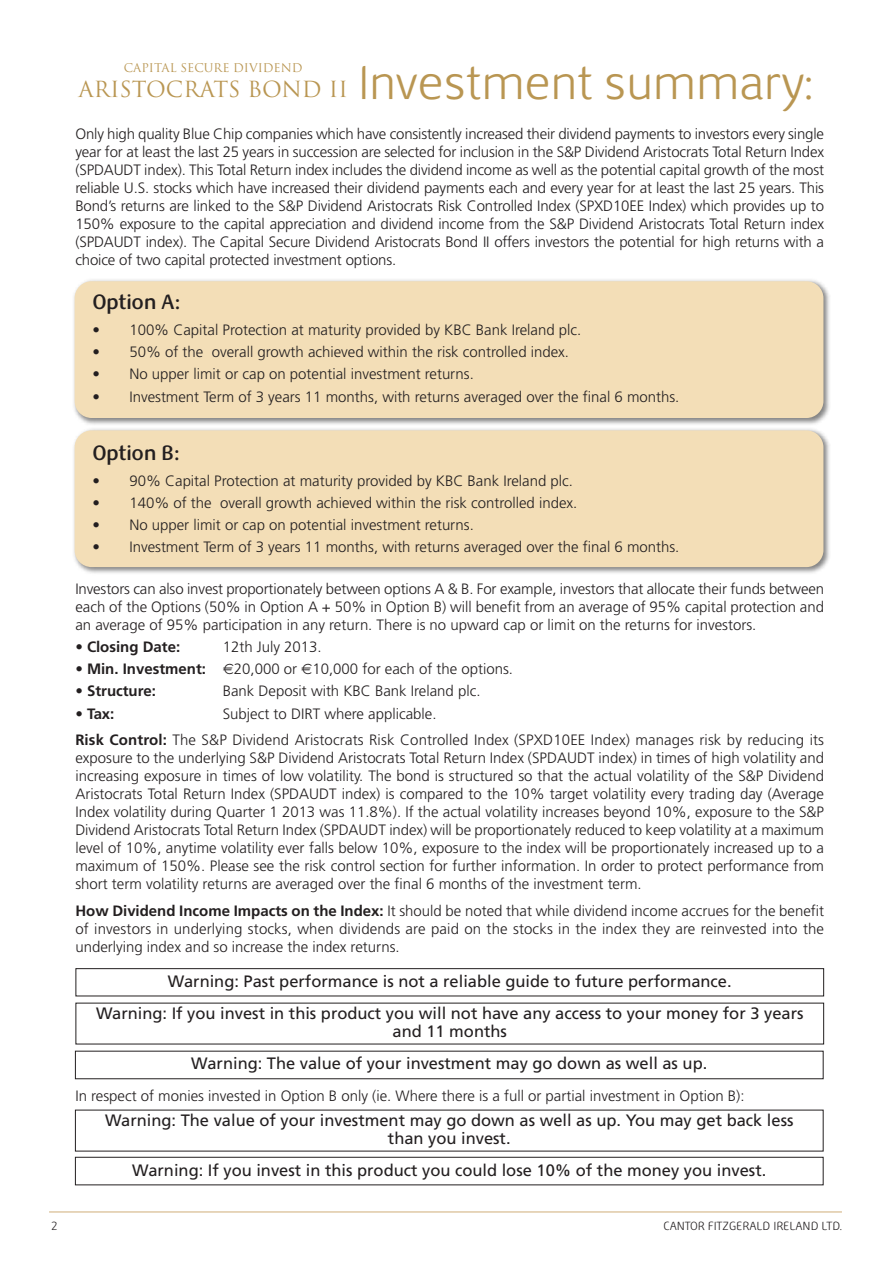
<style>
.page{position:relative;width:893px;height:1263px;background:#fff}
.page>*{position:absolute;margin:0;border:0;box-sizing:border-box;transform-origin:0 0}
.t1{font:48.15px "Nexus Sans";color:#b99652}
.t2{font:21.6px "Trajan Pro";color:#b99652}
.t3{font:700 21px "Nexus Sans";color:#231f20}
.t4{font:16.5px/18px "Frutiger";color:#231f20;text-align:center}
.t5{font:300 15px/18px "Frutiger";color:#231f20;text-align:justify}
.t6{font:700 15px "Frutiger";color:#231f20}
.t7{font:12px "Nexus Sans";color:#231f20}
.t8{font:11.7px "Trajan Pro";color:#b99652}
.s1{font-weight:300}
.s2{font-weight:700}
</style>
<div class="page">
<hr style="left:49px;top:1212px;width:793px;height:1px;background:#cfad78">
<img style="left:73px;top:279px;width:757px;height:145px">
<div style="left:75px;top:281px;width:748px;height:137px;background:#f3deb7;border-radius:17px"></div>
<img style="left:73px;top:424px;width:757px;height:149px">
<div style="left:75px;top:430px;width:748px;height:137px;background:#f3deb7;border-radius:17px"></div>
<div style="left:75px;top:1157px;width:748px;height:28px;border:1px solid #231f20"></div>
<div style="left:75px;top:1051px;width:748px;height:28px;border:1px solid #231f20"></div>
<div style="left:76px;top:968px;width:748px;height:28px;border:1px solid #231f20"></div>
<p class="t8" style="left:124px;top:62px;width:180px">CAPITAL SECURE DIVIDEND</p>
<h2 class="t2" style="left:79px;top:77px;width:271px">ARISTOCRATS BOND II</h2>
<h1 class="t1" style="left:358px;top:64px;width:457px">Investment summary:</h1>
<p class="t5" style="left:75px;top:126px;width:750px">Only high quality Blue Chip companies which have consistently increased their dividend payments to investors every single year for at least the last 25 years in succession are selected for inclusion in the S&amp;P Dividend Aristocrats Total Return Index (SPDAUDT index). This Total Return index includes the dividend income as well as the potential capital growth of the most reliable U.S. stocks which have increased their dividend payments each and every year for at least the last 25 years. This Bond’s returns are linked to the S&amp;P Dividend Aristocrats Risk Controlled Index (SPXD10EE Index) which provides up to 150% exposure to the capital appreciation and dividend income from the S&amp;P Dividend Aristocrats Total Return index (SPDAUDT index). The Capital Secure Dividend Aristocrats Bond II offers investors the potential for high returns with a choice of two capital protected investment options.</p>
<h3 class="t3" style="left:92px;top:294px;width:90px">Option A:</h3>
<p class="t5" style="left:92px;top:322px;width:490px">• 100% Capital Protection at maturity provided by KBC Bank Ireland plc.</p>
<p class="t5" style="left:92px;top:344px;width:478px">• 50% of the overall growth achieved within the risk controlled index.</p>
<p class="t5" style="left:92px;top:366px;width:383px">• No upper limit or cap on potential investment returns.</p>
<p class="t5" style="left:92px;top:389px;width:589px">• Investment Term of 3 years 11 months, with returns averaged over the final 6 months.</p>
<h3 class="t3" style="left:92px;top:444px;width:89px">Option B:</h3>
<p class="t5" style="left:92px;top:473px;width:482px">• 90% Capital Protection at maturity provided by KBC Bank Ireland plc.</p>
<p class="t5" style="left:92px;top:495px;width:487px">• 140% of the overall growth achieved within the risk controlled index.</p>
<p class="t5" style="left:92px;top:517px;width:383px">• No upper limit or cap on potential investment returns.</p>
<p class="t5" style="left:92px;top:539px;width:589px">• Investment Term of 3 years 11 months, with returns averaged over the final 6 months.</p>
<p class="t5" style="left:75px;top:580px;width:750px">Investors can also invest proportionately between options A &amp; B. For example, investors that allocate their funds between each of the Options (50% in Option A + 50% in Option B) will benefit from an average of 95% capital protection and an average of 95% participation in any return. There is no upward cap or limit on the returns for investors.</p>
<p class="t6" style="left:75px;top:640px;width:106px"><span class="s1">•</span> Closing Date:</p>
<p class="t5" style="left:223px;top:639px;width:101px">12th July 2013.</p>
<p class="t6" style="left:75px;top:663px;width:132px"><span class="s1">•</span> Min. Investment:</p>
<p class="t5" style="left:234px;top:661px;width:281px">20,000 or 10,000 for each of the options.</p>
<p class="t6" style="left:75px;top:685px;width:82px"><span class="s1">•</span> Structure:</p>
<p class="t5" style="left:223px;top:683px;width:259px">Bank Deposit with KBC Bank Ireland plc.</p>
<p class="t6" style="left:75px;top:707px;width:41px"><span class="s1">•</span> Tax:</p>
<p class="t5" style="left:75px;top:701px;width:750px;line-height:26.5px;text-indent:147px">Subject to DIRT where applicable.<br><span class="s2">Risk Control:</span> The S&amp;P Dividend Aristocrats Risk Controlled Index (SPXD10EE Index) manages risk by reducing its</p>
<p class="t5" style="left:75px;top:750px;width:750px">exposure to the underlying S&amp;P Dividend Aristocrats Total Return Index (SPDAUDT index) in times of high volatility and increasing exposure in times of low volatility. The bond is structured so that the actual volatility of the S&amp;P Dividend Aristocrats Total Return Index (SPDAUDT index) is compared to the 10% target volatility every trading day (Average Index volatility during Quarter 1 2013 was 11.8%). If the actual volatility increases beyond 10%, exposure to the S&amp;P Dividend Aristocrats Total Return Index (SPDAUDT index) will be proportionately reduced to keep volatility at a maximum level of 10%, anytime volatility ever falls below 10%, exposure to the index will be proportionately increased up to a maximum of 150%. Please see the risk control section for further information. In order to protect performance from short term volatility returns are averaged over the final 6 months of the investment term.</p>
<p class="t5" style="left:75px;top:902px;width:750px"><span class="s2">How Dividend Income Impacts on the Index:</span> It should be noted that while dividend income accrues for the benefit of investors in underlying stocks, when dividends are paid on the stocks in the index they are reinvested into the underlying index and so increase the index returns.</p>
<p class="t4" style="left:168px;top:973px;width:565px">Warning: Past performance is not a reliable guide to future performance.</p>
<p class="t4" style="left:96px;top:1005px;width:709px">Warning: If you invest in this product you will not have any access to your money for 3 years and 11 months</p>
<p class="t4" style="left:191px;top:1056px;width:518px">Warning: The value of your investment may go down as well as up.</p>
<p class="t5" style="left:75px;top:1088px;width:671px">In respect of monies invested in Option B only (ie. Where there is a full or partial investment in Option B):</p>
<p class="t4" style="left:105px;top:1112px;width:690px">Warning: The value of your investment may go down as well as up. You may get back less than you invest.</p>
<p class="t4" style="left:132px;top:1162px;width:636px">Warning: If you invest in this product you could lose 10% of the money you invest.</p>
<p class="t7" style="left:51px;top:1222px;width:8px">2</p>
<p class="t7" style="left:663px;top:1222px;width:180px">CANTOR FITZGERALD IRELAND LTD.</p>
</div>
